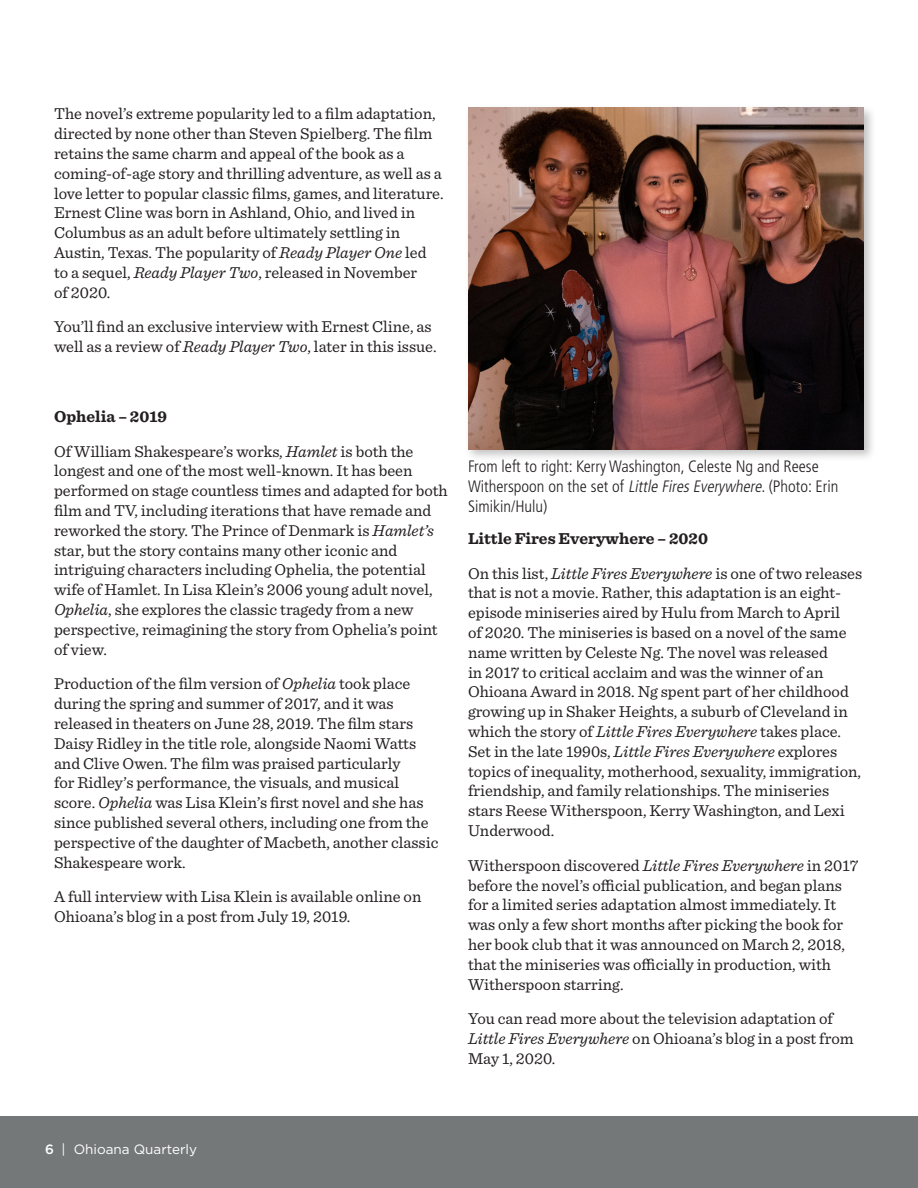
<style>
.page{position:relative;width:918px;height:1188px;background:#fff}
.page>*{position:absolute;margin:0;border:0;box-sizing:border-box;transform-origin:0 0}
.t1{font:16.5px/19.8px "Sentinel";color:#231f20}
.t2{font:300 condensed 16.5px/19.8px "Frutiger LT Std";color:#231f20}
.t3{font:700 16.5px "Sentinel";color:#231f20}
.t4{font:13.5px "Gotham";color:#fff}
.s1{font-style:italic}
.s2{font-weight:500}
</style>
<div class="page">
<div style="left:0;top:1116px;width:918px;height:72px;background:#757879"></div>
<div style="left:465px;top:104px;width:412px;height:358px;background:#231f20;opacity:.27"></div>
<img style="left:468px;top:108px;width:396px;height:341px">
<p class="t1" style="left:54px;top:103px;width:391px">The novel’s extreme popularity led to a film adaptation, directed by none other than Steven Spielberg. The film retains the same charm and appeal of the book as a coming-of-age story and thrilling adventure, as well as a love letter to popular classic films, games, and literature.<br>Ernest Cline was born in Ashland, Ohio, and lived in Columbus as an adult before ultimately settling in Austin, Texas. The popularity of <span class="s1">Ready Player One</span> led to a sequel, <span class="s1">Ready Player Two</span>, released in November<br>of 2020.</p>
<p class="t1" style="left:54px;top:316px;width:384px">You’ll find an exclusive interview with Ernest Cline, as well as a review of <span class="s1">Ready Player Two</span>, later in this issue.</p>
<p class="t3" style="left:54px;top:403px;width:115px">Ophelia – 2019</p>
<p class="t1" style="left:54px;top:440px;width:395px">Of William Shakespeare’s works, <span class="s1">Hamlet</span> is both the longest and one of the most well-known. It has been performed on stage countless times and adapted for both film and TV, including iterations that have remade and reworked the story. The Prince of Denmark is <span class="s1">Hamlet’s </span>star, but the story contains many other iconic and intriguing characters including Ophelia, the potential wife of Hamlet. In Lisa Klein’s 2006 young adult novel, <span class="s1">Ophelia</span>, she explores the classic tragedy from a new perspective, reimagining the story from Ophelia’s point of view.</p>
<p class="t1" style="left:54px;top:673px;width:386px">Production of the film version of <span class="s1">Ophelia</span> took place during the spring and summer of 2017, and it was released in theaters on June 28, 2019. The film stars Daisy Ridley in the title role, alongside Naomi Watts and Clive Owen. The film was praised particularly<br>for Ridley’s performance, the visuals, and musical score. <span class="s1">Ophelia</span> was Lisa Klein’s first novel and she has since published several others, including one from the perspective of the daughter of Macbeth, another classic Shakespeare work.</p>
<p class="t1" style="left:54px;top:886px;width:369px">A full interview with Lisa Klein is available online on<br>Ohioana’s blog in a post from July 19, 2019.</p>
<p class="t2" style="left:468px;top:457px;width:372px">From left to right: Kerry Washington, Celeste Ng and Reese<br>Witherspoon on the set of <span class="s1">Little FiresEverywhere</span>. (Photo: Erin<br>Simikin/Hulu)</p>
<p class="t3" style="left:468px;top:525px;width:242px">Little Fires Everywhere – 2020</p>
<p class="t1" style="left:468px;top:562px;width:396px">On this list, <span class="s1">Little Fires Everywhere</span> is one of two releases that is not a movie. Rather, this adaptation is an eight&shy;episode miniseries aired by Hulu from March to April<br>of 2020. The miniseries is based on a novel of the same name written by Celeste Ng. The novel was released<br>in 2017 to critical acclaim and was the winner of an Ohioana Award in 2018. Ng spent part of her childhood growing up in Shaker Heights, a suburb of Cleveland in which the story of <span class="s1">Little Fires Everywhere</span> takes place.<br>Set in the late 1990s, <span class="s1">Little Fires Everywhere</span> explores topics of inequality, motherhood, sexuality, immigration, friendship, and family relationships. The miniseries stars Reese Witherspoon, Kerry Washington, and Lexi Underwood.</p>
<p class="t1" style="left:468px;top:854px;width:392px">Witherspoon discovered <span class="s1">Little Fires Everywhere</span> in 2017 before the novel’s official publication, and began plans for a limited series adaptation almost immediately. It was only a few short months after picking the book for her book club that it was announced on March 2, 2018, that the miniseries was officially in production, with Witherspoon starring.</p>
<p class="t1" style="left:468px;top:1008px;width:387px">You can read more about the television adaptation of<br><span class="s1">Little Fires Everywhere</span> on Ohioana’s blog in a post from<br>May 1, 2020.</p>
<p class="t4" style="left:45px;top:1140px;width:153px"><span class="s2">6</span> | Ohioana Quarterly</p>
</div>
